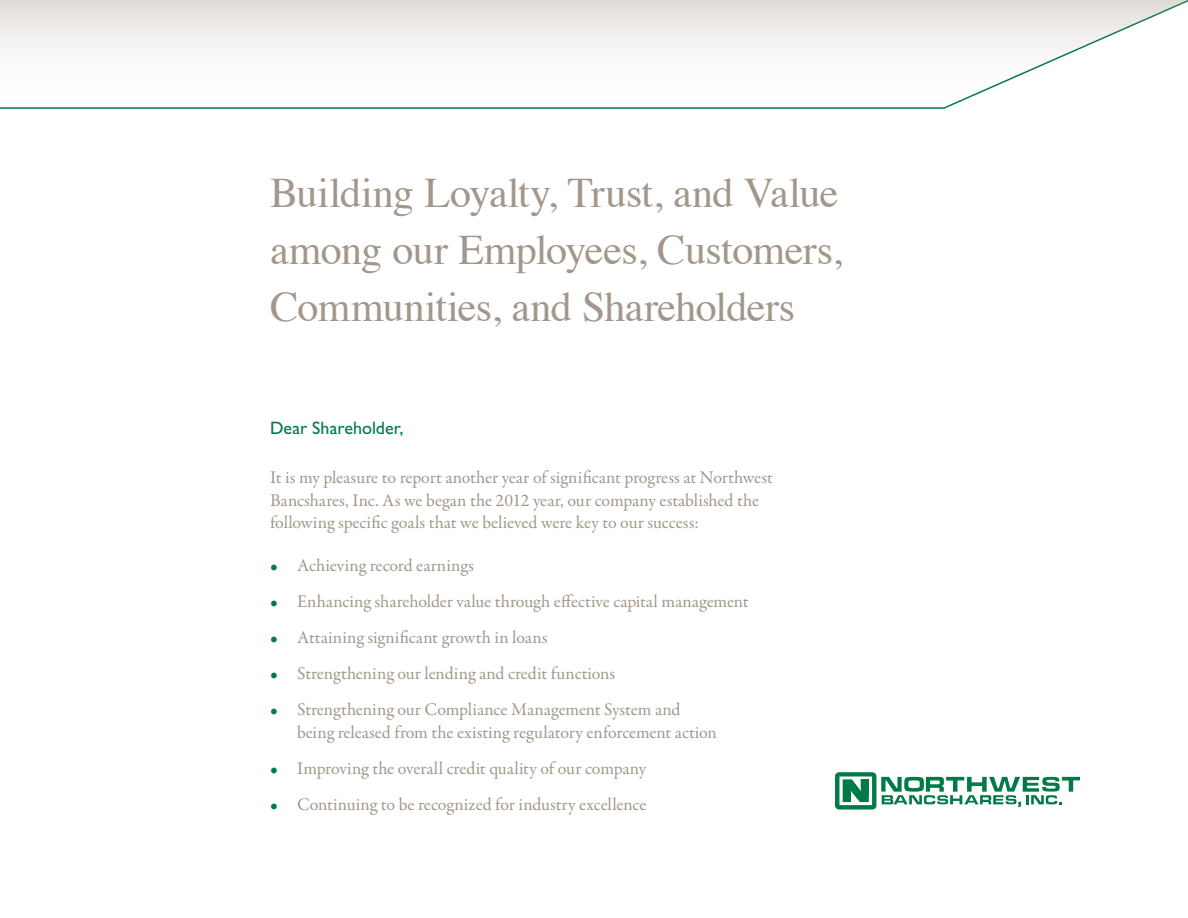
<style>
.page{position:relative;width:1188px;height:918px;background:#fff}
.page>*{position:absolute;margin:0;border:0;box-sizing:border-box;transform-origin:0 0}
.t1{font:42px/57px "Times";letter-spacing:-.015em;color:#a2978a;text-align:justify}
.t2{font:18px/22.5px "Garamond Premr Pro";letter-spacing:-.005em;color:#a2978a}
.t3{font:18px "Gill Sans Std";letter-spacing:.005em;color:#007a46}
.s1{color:#007a46}
</style>
<div class="page">
<svg style="left:835px;top:772px;width:245px;height:38px"></svg>
<svg style="left:0;top:0;width:1188px;height:109px"></svg>
<h1 class="t1" style="left:270px;top:161px;width:573px">Building Loyalty, Trust, and Value among our Employees, Customers, Communities, and Shareholders</h1>
<p class="t3" style="left:270px;top:417px;width:135px">Dear Shareholder,</p>
<p class="t2" style="left:270px;top:467px;width:504px">It is my pleasure to report another year of significant progress at Northwest<br>Bancshares, Inc. As we began the 2012 year, our company established the following specific goals that we believed were key to our success:</p>
<p class="t2" style="left:270px;top:555px;width:205px"><span class="s1">•</span> Achieving record earnings</p>
<p class="t2" style="left:270px;top:591px;width:480px"><span class="s1">•</span> Enhancing shareholder value through effective capital management</p>
<p class="t2" style="left:270px;top:627px;width:279px"><span class="s1">•</span> Attaining significant growth in loans</p>
<p class="t2" style="left:270px;top:663px;width:347px"><span class="s1">•</span> Strengthening our lending and credit functions</p>
<p class="t2" style="left:297px;top:699px;width:421px;text-indent:-27px"><span class="s1">•</span> Strengthening our Compliance Management System and being released from the existing regulatory enforcement action</p>
<p class="t2" style="left:270px;top:757px;width:378px"><span class="s1">•</span> Improving the overall credit quality of our company</p>
<p class="t2" style="left:270px;top:793px;width:378px"><span class="s1">•</span> Continuing to be recognized for industry excellence</p>
</div>
